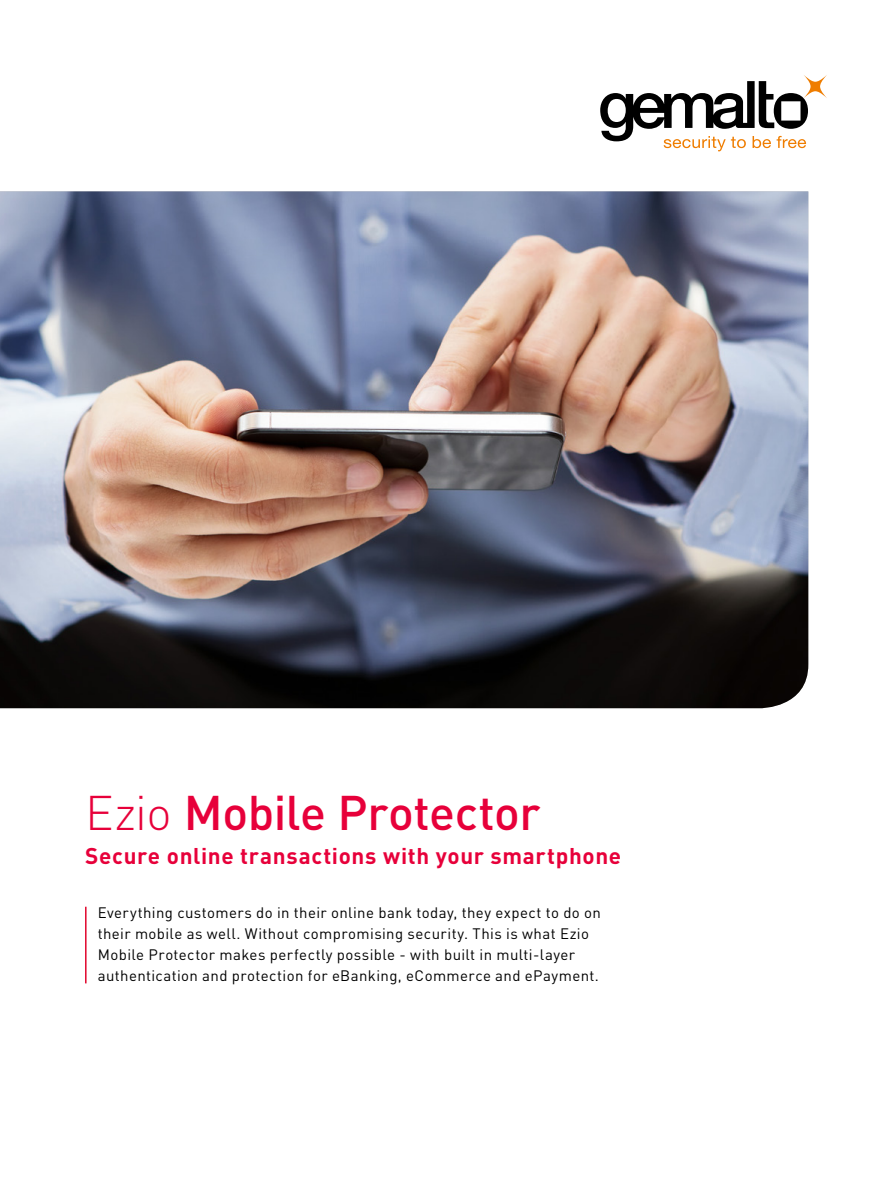
<style>
.page{position:relative;width:893px;height:1191px;background:#fff}
.page>*{position:absolute;margin:0;border:0;box-sizing:border-box;transform-origin:0 0}
.t1{font:500 48px "DIN Pro";letter-spacing:-.01em;color:#e7003a}
.t2{font:700 22.5px "DIN Pro";letter-spacing:.03em;color:#e7003a}
.t3{font:15px/21px "DIN Pro";letter-spacing:.025em;color:#000}
.s1{font-weight:300}
</style>
<div class="page">
<hr style="left:85px;top:906px;width:2px;height:77px;background:#e1062c">
<img style="left:0;top:191px;width:808px;height:517px">
<svg style="left:600px;top:75px;width:227px;height:76px"></svg>
<h1 class="t1" style="left:85px;top:780px;width:457px"><span class="s1">Ezio</span> Mobile Protector</h1>
<h2 class="t2" style="left:85px;top:840px;width:538px">Secure online transactions with your smartphone</h2>
<p class="t3" style="left:98px;top:901px;width:505px">Everything customers do in their online bank today, they expect to do on their mobile as well. Without compromising security. This is what Ezio Mobile Protector makes perfectly possible - with built in multi-layer authentication and protection for eBanking, eCommerce and ePayment.</p>
</div>
